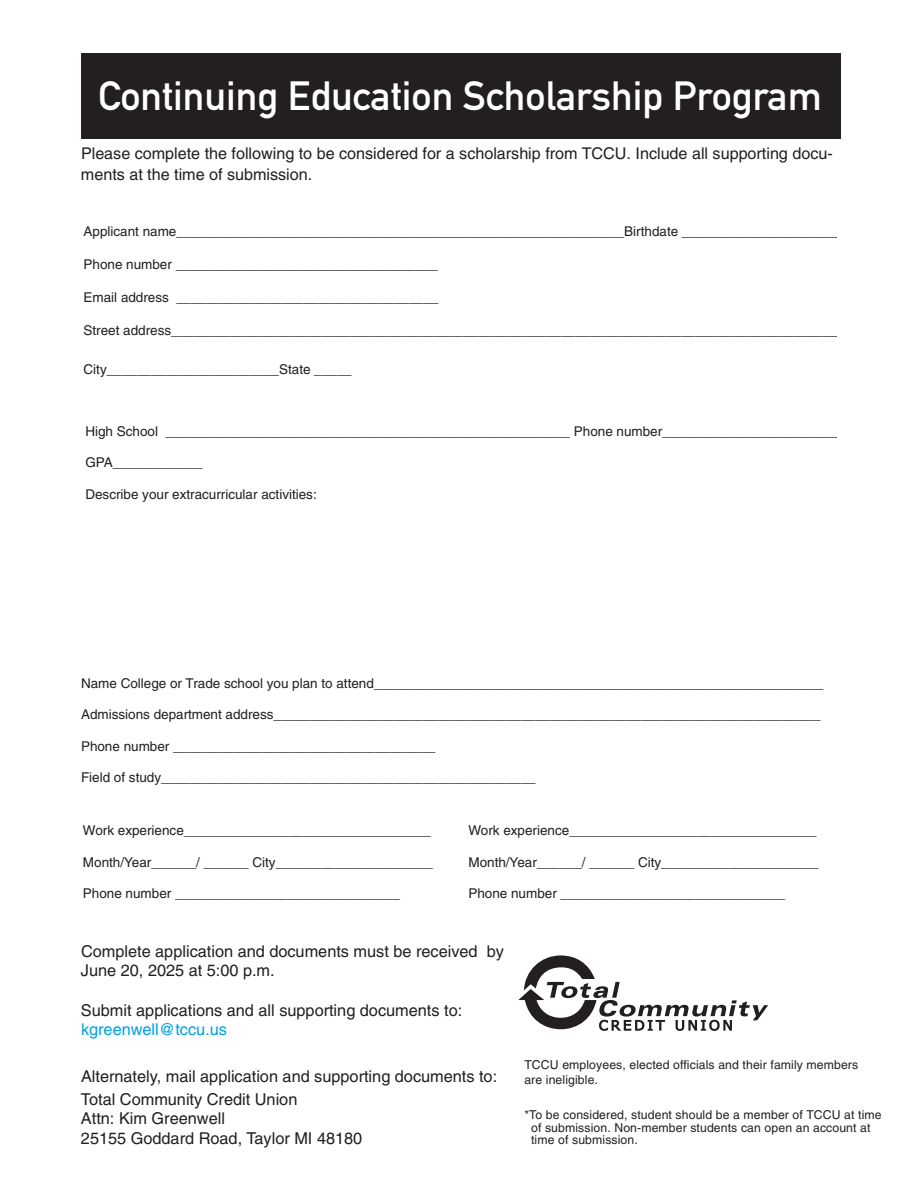
<style>
.page{position:relative;width:918px;height:1188px;background:#fff}
.page>*{position:absolute;margin:0;border:0;box-sizing:border-box;transform-origin:0 0}
.t1{font:40.2px "DIN Mittelschrift";color:#fff}
.t2{font:16.35px/19.6px "Helvetica";color:#231f20}
.t3{font:16.35px "Helvetica";color:#00a1df}
.t4{font:16.2px/21px "Helvetica";color:#231f20}
.t5{font:13.5px "Helvetica";color:#231f20}
.t6{font:12.3px/12.9px "Helvetica";letter-spacing:.01em;color:#231f20}
</style>
<div class="page">
<div style="left:81px;top:54px;width:760px;height:85px;background:#231f20"></div>
<svg style="left:518px;top:955px;width:250px;height:76px"></svg>
<h1 class="t1" style="left:98px;top:82px;width:726px">Continuing Education Scholarship Program</h1>
<p class="t4" style="left:81px;top:144px;width:753px">Please complete the following to be considered for a scholarship from TCCU. Include all supporting docu&shy;ments at the time of submission.</p>
<p class="t5" style="left:84px;top:226px;width:757px">Applicant name____________________________________________________________Birthdate _____________________</p>
<p class="t5" style="left:84px;top:259px;width:356px">Phone number ___________________________________</p>
<p class="t5" style="left:84px;top:292px;width:357px">Email address ___________________________________</p>
<p class="t5" style="left:84px;top:325px;width:756px">Street address_________________________________________________________________________________________</p>
<p class="t5" style="left:84px;top:364px;width:270px">City_______________________State _____</p>
<p class="t5" style="left:85px;top:426px;width:766px">High School ______________________________________________________ Phone number_________________________</p>
<p class="t5" style="left:85px;top:458px;width:119px">GPA____________</p>
<p class="t5" style="left:85px;top:489px;width:233px">Describe your extracurricular activities:</p>
<p class="t5" style="left:81px;top:678px;width:744px">Name College or Trade school you plan to attend____________________________________________________________</p>
<p class="t5" style="left:81px;top:710px;width:741px">Admissions department address_________________________________________________________________________</p>
<p class="t5" style="left:81px;top:741px;width:356px">Phone number ___________________________________</p>
<p class="t5" style="left:81px;top:773px;width:456px">Field of study__________________________________________________</p>
<p class="t5" style="left:83px;top:826px;width:350px">Work experience_________________________________</p>
<p class="t5" style="left:83px;top:857px;width:352px">Month/Year______/ ______ City_____________________</p>
<p class="t5" style="left:83px;top:889px;width:318px">Phone number ______________________________</p>
<p class="t5" style="left:468px;top:826px;width:350px">Work experience_________________________________</p>
<p class="t5" style="left:468px;top:857px;width:352px">Month/Year______/ ______ City_____________________</p>
<p class="t5" style="left:468px;top:889px;width:318px">Phone number ______________________________</p>
<p class="t2" style="left:81px;top:943px;width:424px">Complete application and documents must be received by<br>June 20, 2025 at 5:00 p.m.</p>
<p class="t2" style="left:81px;top:1002px;width:383px">Submit applications and all supporting documents to:</p>
<p class="t3" style="left:81px;top:1023px;width:148px">kgreenwell@tccu.us</p>
<p class="t2" style="left:81px;top:1066px;width:418px;line-height:22.8px">Alternately, mail application and supporting documents to:<br>Total Community Credit Union</p>
<p class="t2" style="left:81px;top:1110px;width:283px">Attn: Kim Greenwell<br>25155 Goddard Road, Taylor MI 48180</p>
<p class="t6" style="left:524px;top:1059px;width:335px;line-height:14.7px">TCCU employees, elected officials and their family members are ineligible.</p>
<p class="t6" style="left:531px;top:1109px;width:352px;text-indent:-7px">*To be considered, student should be a member of TCCU at time of submission. Non-member students can open an account at time of submission.</p>
</div>
